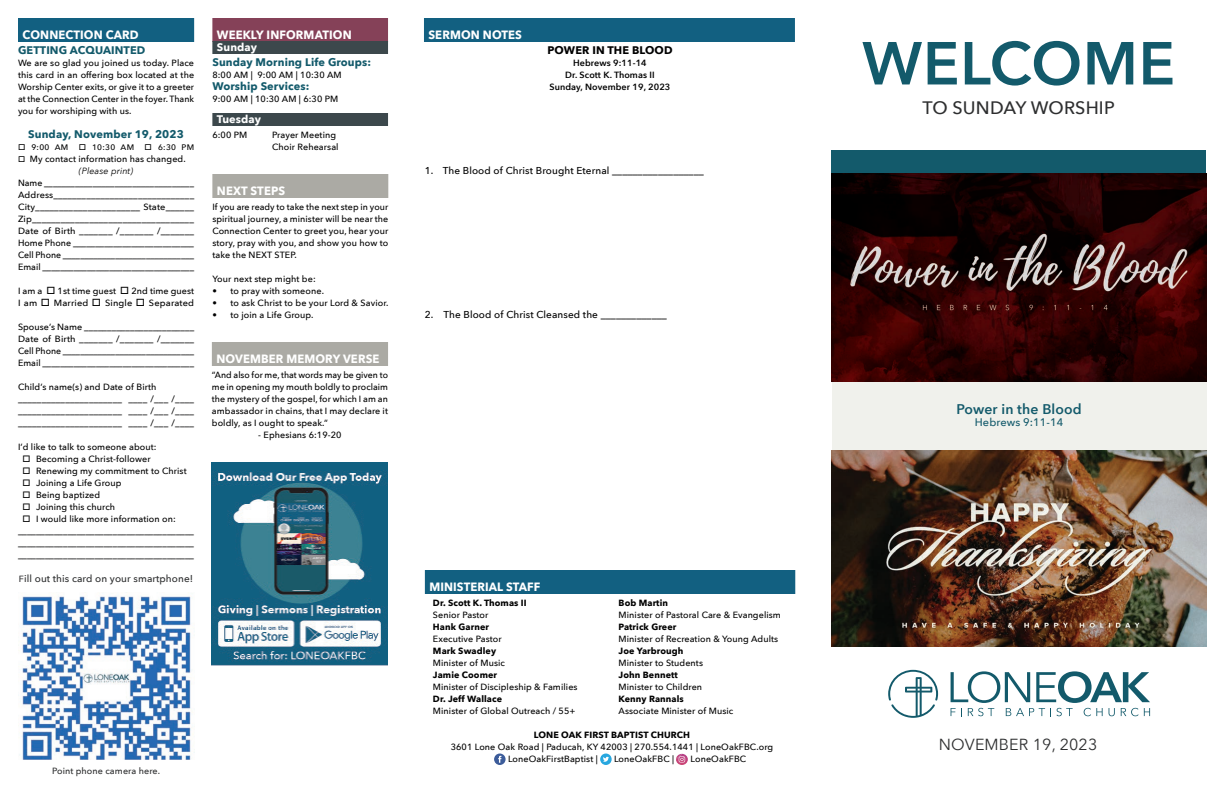
<style>
.page{position:relative;width:1224px;height:792px;background:#fff}
.page>*{position:absolute;margin:0;border:0;box-sizing:border-box;transform-origin:0 0}
.t1{font:600 60px "Avenir Next";letter-spacing:.01em;color:#135a6b}
.t2{font:500 18px "Avenir Next";letter-spacing:.01em;color:#2e2f30}
.t3{font:16px "Avenir Next";letter-spacing:.01em;color:#2e2f30}
.t4{font:600 14px "Avenir Next";letter-spacing:.01em;color:#135a6b}
.t5{font:700 12px "Avenir Next";letter-spacing:.01em;color:#fff;scale:.95 1}
.t6{font:700 11px "Avenir Next";letter-spacing:.01em;color:#135a6b}
.t7{font:700 11px "Avenir Next";letter-spacing:.01em;color:#000001}
.t8{font:500 11px "Avenir Next";letter-spacing:.01em;color:#135a6b}
.t9{font:700 11px "Avenir Next";letter-spacing:.01em;color:#fff}
.t10{font:500 10px "Avenir Next";letter-spacing:.01em;color:#000001}
.t11{font:500 10px "Avenir Next";letter-spacing:.01em;color:#2e2f30}
.t12{font:500 9px/12px "Avenir Next";letter-spacing:.01em;color:#000001}
.t13{font:700 9px "Avenir Next";letter-spacing:.01em;color:#000001}
.t14{font:600 9px/12px "Avenir Next";letter-spacing:.01em;color:#000001;text-align:center}
.t15{font:500 9px "Avenir Next";letter-spacing:.01em;color:#2e2f30}
.t16{font:500 8px "Avenir Next";letter-spacing:.04em;color:#000001}
.s1{font-weight:400;font-style:italic}
.s2{font-size:9px}
</style>
<div class="page">
<div style="left:18px;top:18px;width:176px;height:24px;background:#126081"></div>
<div style="left:424px;top:18px;width:371px;height:24px;background:#126081"></div>
<div style="left:212px;top:342px;width:176px;height:24px;background:#abaaa4"></div>
<svg style="left:494px;top:754px;width:12px;height:11px"></svg>
<svg style="left:498px;top:756px;width:3px;height:7px"></svg>
<div style="left:600px;top:754px;width:12px;height:11px;background:#28a7df;border-radius:50%"></div>
<svg style="left:603px;top:757px;width:6px;height:5px"></svg>
<div style="left:831px;top:150px;width:375px;height:24px;background:#135a6b"></div>
<svg style="left:951px;top:671px;width:199px;height:45px"></svg>
<svg style="left:888px;top:670px;width:50px;height:48px"></svg>
<img style="left:212px;top:462px;width:176px;height:204px">
<svg style="left:676px;top:754px;width:12px;height:11px"></svg>
<img style="left:18px;top:592px;width:175px;height:168px">
<div style="left:832px;top:382px;width:374px;height:68px;background:#f0f1ec"></div>
<div style="left:425px;top:570px;width:370px;height:24px;background:#126081"></div>
<div style="left:212px;top:174px;width:176px;height:24px;background:#abaaa4"></div>
<div style="left:212px;top:18px;width:176px;height:24px;background:#854158"></div>
<div style="left:212px;top:41px;width:176px;height:13px;background:#3c484c"></div>
<div style="left:212px;top:113px;width:176px;height:13px;background:#3c484c"></div>
<img style="left:832px;top:174px;width:374px;height:207px">
<img style="left:832px;top:450px;width:374px;height:197px">
<h3 class="t5" style="left:22px;top:24px;width:124px">CONNECTION CARD</h3>
<p class="t6" style="left:18px;top:41px;width:129px">GETTING ACQUAINTED</p>
<p class="t12" style="left:18px;top:57px;width:178px;text-align:justify">We are so glad you joined us today. Place this card in an offering box located at the Worship Center exits, or give it to a greeter at the Connection Center in the foyer. Thank you for worshiping with us.</p>
<p class="t6" style="left:28px;top:125px;width:157px">Sunday, November 19, 2023</p>
<p class="t16" style="left:18px;top:140px;width:52px">□ 9:00 AM</p>
<p class="t16" style="left:79px;top:140px;width:57px">□ 10:30 AM</p>
<p class="t16" style="left:145px;top:140px;width:51px">□ 6:30 PM</p>
<p class="t12" style="left:79px;top:153px;width:108px;text-indent:-61px">□ My contact information has changed. <span class="s1">(Please print)</span></p>
<p class="t12" style="left:18px;top:177px;width:178px;text-align:justify">Name __________________________________ Address______________________________ City______________________ State______ Zip__________________________________ Date of Birth _______ /_______ /_______ Home Phone ___________________________ Cell Phone ______________________________ Email __________________________________</p>
<p class="t12" style="left:18px;top:285px;width:178px">I am a □ 1st time guest □ 2nd time guest<br>I am □ Married □ Single □ Separated</p>
<p class="t12" style="left:18px;top:321px;width:178px;text-align:justify">Spouse’s Name ________________________ Date of Birth _______ /_______ /_______ Cell Phone ______________________________ Email __________________________________</p>
<p class="t12" style="left:18px;top:381px;width:178px">Child’s name(s) and Date of Birth ______________________ ____ /___ /____ ______________________ ____ /___ /____ ______________________ ____ /___ /____</p>
<p class="t12" style="left:18px;top:441px;width:140px">I’d like to talk to someone about:</p>
<p class="t12" style="left:22px;top:453px;width:130px">□ Becoming a Christ-follower</p>
<p class="t12" style="left:22px;top:465px;width:166px">□ Renewing my commitment to Christ</p>
<p class="t12" style="left:22px;top:477px;width:101px">□ Joining a Life Group</p>
<p class="t12" style="left:22px;top:489px;width:79px">□ Being baptized</p>
<p class="t12" style="left:22px;top:501px;width:94px">□ Joining this church</p>
<p class="t12" style="left:18px;top:513px;width:178px;text-indent:4px">□ I would like more information on: _______________________________________ _______________________________________ _______________________________________</p>
<p class="t11" style="left:19px;top:570px;width:176px"><span class="s2">F</span>ill out this card on your smartphone!</p>
<h3 class="t5" style="left:217px;top:24px;width:143px">WEEKLY INFORMATION</h3>
<p class="t9" style="left:217px;top:38px;width:42px">Sunday</p>
<p class="t6" style="left:212px;top:53px;width:160px">Sunday Morning Life Groups:</p>
<p class="t12" style="left:212px;top:69px;width:131px">8:00 AM | 9:00 AM | 10:30 AM</p>
<p class="t6" style="left:212px;top:77px;width:98px">Worship Services:</p>
<p class="t12" style="left:212px;top:93px;width:128px">9:00 AM | 10:30 AM | 6:30 PM</p>
<p class="t9" style="left:217px;top:110px;width:46px">Tuesday</p>
<p class="t12" style="left:212px;top:129px;width:37px">6:00 PM</p>
<p class="t12" style="left:272px;top:129px;width:68px">Prayer Meeting<br>Choir Rehearsal</p>
<h3 class="t5" style="left:217px;top:180px;width:73px">NEXT STEPS</h3>
<p class="t12" style="left:212px;top:201px;width:177px;text-align:justify">If you are ready to take the next step in your spiritual journey, a minister will be near the Connection Center to greet you, hear your story, pray with you, and show you how to take the NEXT STEP.</p>
<p class="t12" style="left:212px;top:273px;width:105px">Your next step might be:</p>
<p class="t12" style="left:212px;top:285px;width:113px">• to pray with someone.</p>
<p class="t12" style="left:212px;top:297px;width:178px">• to ask Christ to be your Lord &amp; Savior.</p>
<p class="t12" style="left:212px;top:309px;width:103px">• to join a Life Group.</p>
<h3 class="t5" style="left:216px;top:348px;width:173px">NOVEMBER MEMORY VERSE</h3>
<p class="t12" style="left:212px;top:369px;width:178px;text-align:justify">“And also for me, that words may be given to me in opening my mouth boldly to proclaim the mystery of the gospel, for which I am an ambassador in chains, that I may declare it boldly, as I ought to speak.”</p>
<p class="t12" style="left:258px;top:429px;width:85px">- Ephesians 6:19-20</p>
<p class="t15" style="left:52px;top:763px;width:109px">Point phone camera here.</p>
<h3 class="t5" style="left:428px;top:24px;width:100px">SERMON NOTES</h3>
<p class="t7" style="left:547px;top:41px;width:127px">POWER IN THE BLOOD</p>
<p class="t14" style="left:549px;top:57px;width:123px">Hebrews 9:11-14<br>Dr. Scott K. Thomas II<br>Sunday, November 19, 2023</p>
<p class="t10" style="left:425px;top:162px;width:280px">1. The Blood of Christ Brought Eternal __________________</p>
<p class="t10" style="left:425px;top:306px;width:244px">2. The Blood of Christ Cleansed the _____________</p>
<h3 class="t5" style="left:429px;top:576px;width:118px">MINISTERIAL STAFF</h3>
<p class="t13" style="left:433px;top:595px;width:95px">Dr. Scott K. Thomas II</p>
<p class="t12" style="left:433px;top:609px;width:57px">Senior Pastor</p>
<p class="t13" style="left:433px;top:619px;width:58px">Hank Garner</p>
<p class="t12" style="left:433px;top:633px;width:70px">Executive Pastor</p>
<p class="t13" style="left:433px;top:643px;width:65px">Mark Swadley</p>
<p class="t12" style="left:433px;top:657px;width:73px">Minister of Music</p>
<p class="t13" style="left:433px;top:667px;width:66px">Jamie Coomer</p>
<p class="t12" style="left:433px;top:681px;width:146px">Minister of Discipleship &amp; Families</p>
<p class="t13" style="left:433px;top:691px;width:71px">Dr. Jeff Wallace</p>
<p class="t12" style="left:433px;top:705px;width:144px">Minister of Global Outreach / 55+</p>
<p class="t13" style="left:619px;top:595px;width:51px">Bob Martin</p>
<p class="t12" style="left:619px;top:609px;width:164px">Minister of Pastoral Care &amp; Evangelism</p>
<p class="t13" style="left:619px;top:619px;width:59px">Patrick Greer</p>
<p class="t12" style="left:619px;top:633px;width:161px">Minister of Recreation &amp; Young Adults</p>
<p class="t13" style="left:619px;top:643px;width:66px">Joe Yarbrough</p>
<p class="t12" style="left:619px;top:657px;width:86px">Minister to Students</p>
<p class="t13" style="left:619px;top:667px;width:61px">John Bennett</p>
<p class="t12" style="left:619px;top:681px;width:85px">Minister to Children</p>
<p class="t13" style="left:619px;top:691px;width:67px">Kenny Rannals</p>
<p class="t12" style="left:619px;top:705px;width:116px">Associate Minister of Music</p>
<p class="t13" style="left:534px;top:727px;width:158px">LONE OAK FIRST BAPTIST CHURCH</p>
<p class="t12" style="left:508px;top:741px;width:267px;text-indent:-57px">3601 Lone Oak Road | Paducah, KY 42003 | 270.554.1441 | LoneOakFBC.org<br>LoneOakFirstBaptist |</p>
<p class="t12" style="left:614px;top:753px;width:62px">LoneOakFBC |</p>
<p class="t12" style="left:691px;top:753px;width:57px">LoneOakFBC</p>
<h1 class="t1" style="left:862px;top:12px;width:315px">WELCOME</h1>
<h2 class="t2" style="left:923px;top:93px;width:194px">TO SUNDAY WORSHIP</h2>
<h3 class="t4" style="left:957px;top:397px;width:127px">Power in the Blood</h3>
<p class="t8" style="left:975px;top:413px;width:90px">Hebrews 9:11-14</p>
<h3 class="t3" style="left:939px;top:731px;width:160px">NOVEMBER 19, 2023</h3>
</div>
